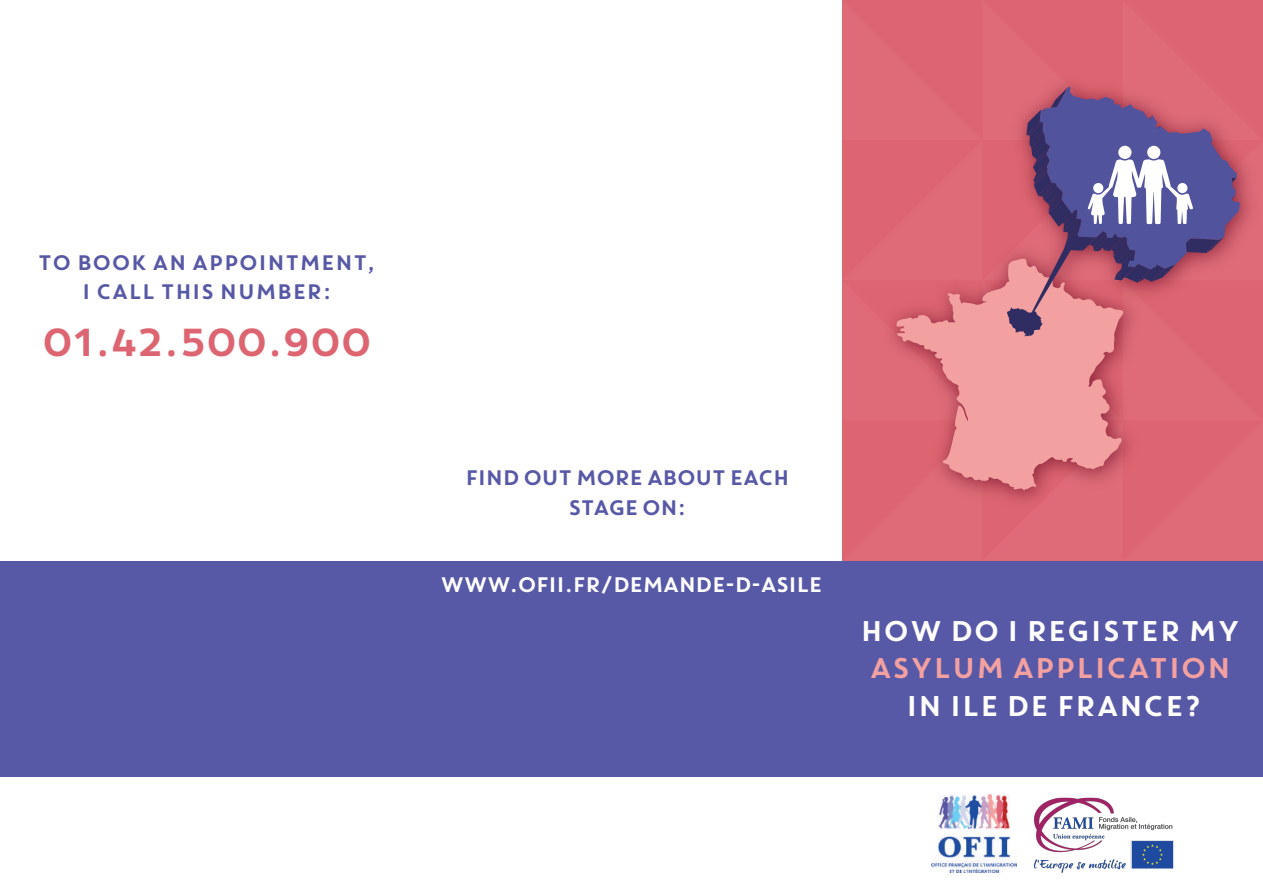
<style>
.page{position:relative;width:1263px;height:893px;background:#fff}
.page>*{position:absolute;margin:0;border:0;box-sizing:border-box;transform-origin:0 0}
.t1{font:39px "Core Circus";letter-spacing:-.15em;color:#dd6571}
.t2{font:28.5px "Core Circus";letter-spacing:-.1em;color:#fff}
.t3{font:28.5px "Core Circus";letter-spacing:-.1em;color:#f3a0a0}
.t4{font:21px/28.5px "Core Circus";letter-spacing:-.1em;color:#5758a6;text-align:center}
.t5{font:21px/30px "Core Circus";letter-spacing:-.15em;color:#5758a6;text-align:center}
.t6{font:21px "Core Circus";letter-spacing:-.15em;color:#fff}
</style>
<div class="page">
<div style="left:0;top:561px;width:1263px;height:215px;background:#5758a6"></div>
<img style="left:931px;top:794px;width:85px;height:79px">
<img style="left:1033px;top:797px;width:140px;height:76px">
<svg style="left:842px;top:0;width:421px;height:561px;background:#cf6c7c"></svg>
<div style="left:1177px;top:183px;width:10px;height:10px;background:#fff;border-radius:50%"></div>
<div style="left:1093px;top:183px;width:10px;height:10px;background:#fff;border-radius:50%"></div>
<div style="left:1118px;top:146px;width:13px;height:13px;background:#fff;border-radius:50%"></div>
<p class="t4" style="left:37px;top:248px;width:342px">TO BOOK AN APPOINTMENT,<br>I CALL THIS NUMBER:</p>
<h1 class="t1" style="left:39px;top:316px;width:337px">01.42.500.900</h1>
<p class="t5" style="left:464px;top:462px;width:328px">FIND OUT MORE ABOUT EACH<br>STAGE ON:</p>
<p class="t6" style="left:439px;top:570px;width:386px">WWW.OFII.FR/DEMANDE-D-ASILE</p>
<h2 class="t2" style="left:859px;top:611px;width:384px">HOW DO I REGISTER MY</h2>
<h2 class="t3" style="left:868px;top:649px;width:366px">ASYLUM APPLICATION</h2>
<h2 class="t2" style="left:904px;top:686px;width:300px">IN ILE DE FRANCE?</h2>
</div>
